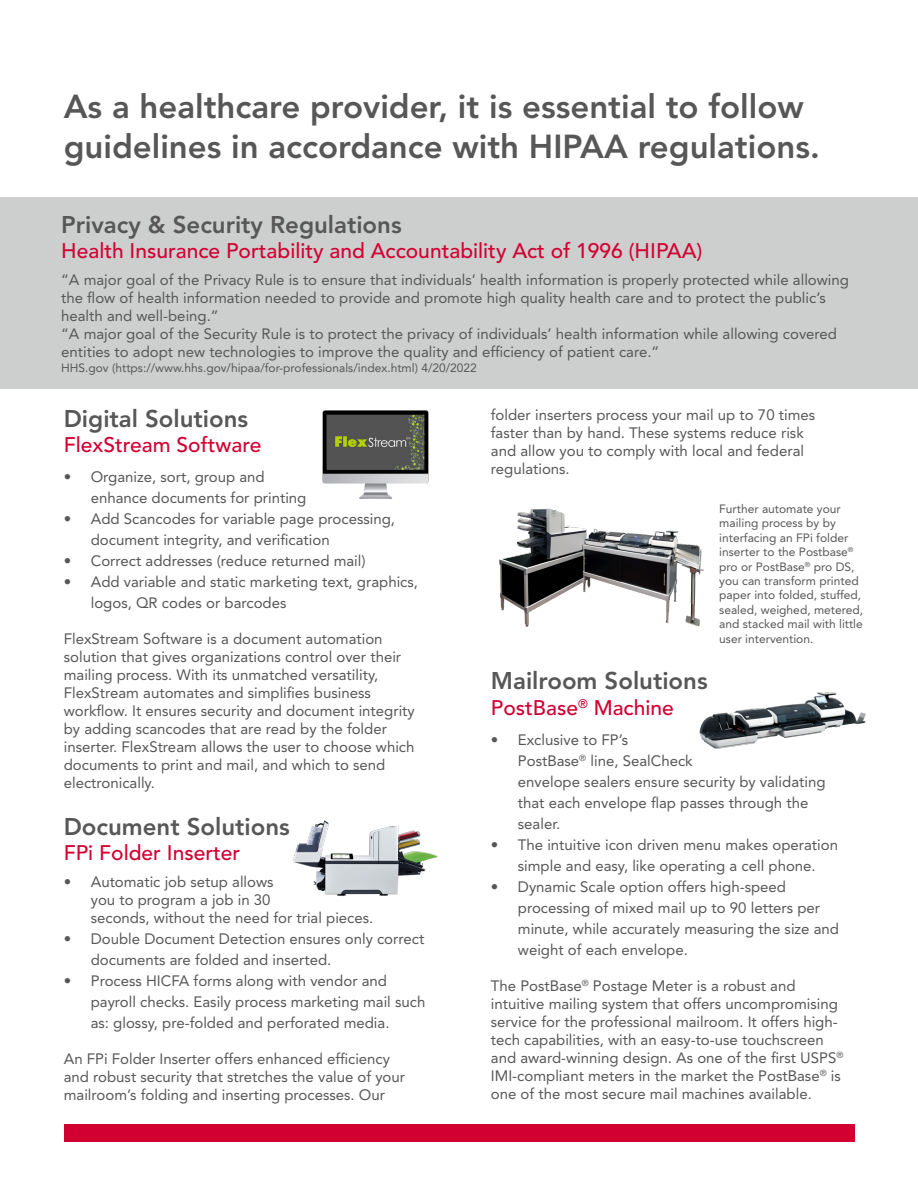
<style>
.page{position:relative;width:918px;height:1188px;background:#fff}
.page>*{position:absolute;margin:0;border:0;box-sizing:border-box;transform-origin:0 0}
.page_title_header{font:800 33px/39.6px "Avenir LT Std";color:#575757}
.section_header{font:800 24px "Avenir LT Std";color:#575757}
.section_subheader_re{font:500 21px "Avenir LT Std";color:#d20032}
.base_paragraph{font:15px/18px "Avenir LT Std";color:#575757}
.small_base_paragraph{font:12px/14.4px "Avenir LT Std";color:#575757}
</style>
<div class="page">
<div style="left:64px;top:1124px;width:790px;height:18px;background:#d20032"></div>
<div style="left:0;top:198px;width:918px;height:191px;background:#cdcece"></div>
<img style="left:499px;top:508px;width:205px;height:119px">
<img style="left:322px;top:410px;width:107px;height:89px">
<img style="left:292px;top:820px;width:146px;height:76px">
<img style="left:699px;top:692px;width:167px;height:57px">
<p class="page_title_header" style="left:64px;top:87px;width:758px">As a healthcare provider, it is essential to follow guidelines in accordance with HIPAA regulations.</p>
<p class="section_header" style="left:61px;top:210px;width:342px">Privacy &amp; Security Regulations</p>
<p class="section_subheader_re" style="left:61px;top:239px;width:643px">Health Insurance Portability and Accountability Act of 1996 (HIPAA)</p>
<p class="base_paragraph" style="left:61px;top:271px;width:789px">“A major goal of the Privacy Rule is to ensure that individuals’ health information is properly protected while allowing the flow of health information needed to provide and promote high quality health care and to protect the public’s health and well-being.”</p>
<p class="base_paragraph" style="left:61px;top:325px;width:777px">“A major goal of the Security Rule is to protect the privacy of individuals’ health information while allowing covered entities to adopt new technologies to improve the quality and efficiency of patient care.”</p>
<p class="small_base_paragraph" style="left:61px;top:360px;width:417px">HHS.gov (https://www.hhs.gov/hipaa/for-professionals/index.html) 4/20/2022</p>
<p class="section_header" style="left:64px;top:404px;width:186px">Digital Solutions</p>
<p class="section_subheader_re" style="left:64px;top:433px;width:199px">FlexStream Software</p>
<p class="base_paragraph" style="left:91px;top:466px;width:217px;line-height:21px;text-indent:-27px">• Organize, sort, group and enhance documents for printing</p>
<p class="base_paragraph" style="left:91px;top:508px;width:306px;line-height:21px;text-indent:-27px">• Add Scancodes for variable page processing, document integrity, and verification</p>
<p class="base_paragraph" style="left:64px;top:552px;width:303px">• Correct addresses (reduce returned mail)</p>
<p class="base_paragraph" style="left:91px;top:571px;width:329px;line-height:21px;text-indent:-27px">• Add variable and static marketing text, graphics, logos, QR codes or barcodes</p>
<p class="base_paragraph" style="left:64px;top:630px;width:353px">FlexStream Software is a document automation solution that gives organizations control over their mailing process. With its unmatched versatility, FlexStream automates and simplifies business workflow. It ensures security and document integrity by adding scancodes that are read by the folder inserter. FlexStream allows the user to choose which documents to print and mail, and which to send electronically.</p>
<p class="section_header" style="left:64px;top:812px;width:228px">Document Solutions</p>
<p class="section_subheader_re" style="left:64px;top:841px;width:178px">FPi Folder Inserter</p>
<p class="base_paragraph" style="left:91px;top:873px;width:284px;text-indent:-27px">• Automatic job setup allows<br>you to program a job in 30<br>seconds, without the need for trial pieces.</p>
<p class="base_paragraph" style="left:91px;top:928px;width:335px;line-height:21px;text-indent:-27px">• Double Document Detection ensures only correct documents are folded and inserted.</p>
<p class="base_paragraph" style="left:91px;top:970px;width:336px;line-height:21px;text-indent:-27px">• Process HICFA forms along with vendor and payroll checks. Easily process marketing mail such as: glossy, pre-folded and perforated media.</p>
<p class="base_paragraph" style="left:64px;top:1050px;width:343px">An FPi Folder Inserter offers enhanced efficiency and robust security that stretches the value of your mailroom’s folding and inserting processes. Our</p>
<p class="base_paragraph" style="left:491px;top:406px;width:326px">folder inserters process your mail up to 70 times faster than by hand. These systems reduce risk and allow you to comply with local and federal regulations.</p>
<p class="small_base_paragraph" style="left:719px;top:502px;width:145px">Further automate your mailing process by by interfacing an FPi folder inserter to the Postbase<sup>® </sup>pro or PostBase<sup>®</sup> pro DS, you can transform printed paper into folded, stuffed, sealed, weighed, metered, and stacked mail with little user intervention.</p>
<p class="section_header" style="left:491px;top:667px;width:218px">Mailroom Solutions</p>
<p class="section_subheader_re" style="left:491px;top:695px;width:184px">PostBase<sup>®</sup> Machine</p>
<p class="base_paragraph" style="left:518px;top:729px;width:309px;line-height:21px;text-indent:-27px">• Exclusive to FP’s<br>PostBase<sup>®</sup> line, SealCheck<br>envelope sealers ensure security by validating that each envelope flap passes through the sealer.</p>
<p class="base_paragraph" style="left:491px;top:834px;width:349px;line-height:21px;text-align:center">• The intuitive icon driven menu makes operation simple and easy, like operating a cell phone.</p>
<p class="base_paragraph" style="left:518px;top:876px;width:323px;line-height:21px;text-indent:-27px">• Dynamic Scale option offers high-speed processing of mixed mail up to 90 letters per minute, while accurately measuring the size and weight of each envelope.</p>
<p class="base_paragraph" style="left:491px;top:977px;width:354px">The PostBase<sup>®</sup> Postage Meter is a robust and intuitive mailing system that offers uncompromising service for the professional mailroom. It offers high&shy;tech capabilities, with an easy-to-use touchscreen and award-winning design. As one of the first USPS<sup>® </sup>IMI-compliant meters in the market the PostBase<sup>®</sup> is one of the most secure mail machines available.</p>
</div>
